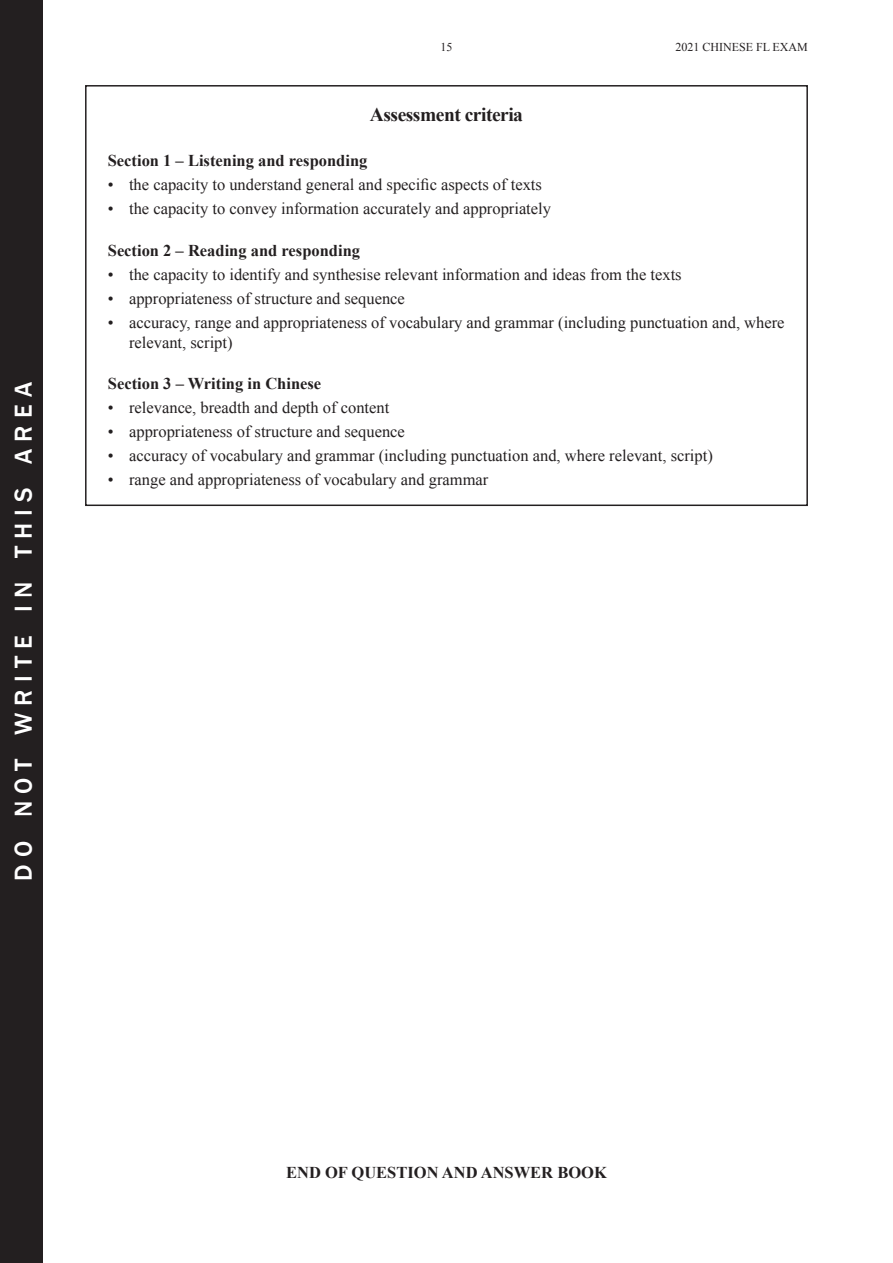
<style>
.page{position:relative;width:893px;height:1263px;background:#fff}
.page>*{position:absolute;margin:0;border:0;box-sizing:border-box;transform-origin:0 0}
.t1{font:500 25.2px "Franklin Gothic";letter-spacing:.285em;color:#fff}
.t2{font:700 19.5px "Times New Roman";letter-spacing:-.025em;color:#231f20}
.t3{font:16.5px/19.8px "Times New Roman";color:#231f20}
.t4{font:700 16.5px "Times New Roman";color:#231f20}
.t5{font:12px "Times New Roman";color:#231f20}
</style>
<div class="page">
<div style="left:0;top:0;width:43px;height:1263px;background:#231f20"></div>
<div style="left:85px;top:85px;width:723px;height:421px;border:2px solid #231f20"></div>
<h1 class="t1" style="left:8px;top:881px;width:500px;rotate:-90deg">do not write in this area</h1>
<p class="t5" style="left:440px;top:39px;width:13px">15</p>
<p class="t5" style="left:675px;top:39px;width:134px">2021 CHINESE FL EXAM</p>
<p class="t2" style="left:370px;top:101px;width:155px">Assessment criteria</p>
<p class="t4" style="left:108px;top:149px;width:261px">Section 1 – Listening and responding</p>
<p class="t3" style="left:108px;top:175px;width:436px">• the capacity to understand general and specific aspects of texts</p>
<p class="t3" style="left:108px;top:199px;width:445px">• the capacity to convey information accurately and appropriately</p>
<p class="t4" style="left:108px;top:239px;width:254px">Section 2 – Reading and responding</p>
<p class="t3" style="left:108px;top:264px;width:575px">• the capacity to identify and synthesise relevant information and ideas from the texts</p>
<p class="t3" style="left:108px;top:288px;width:299px">• appropriateness of structure and sequence</p>
<p class="t3" style="left:129px;top:312px;width:657px;text-indent:-21px">• accuracy, range and appropriateness of vocabulary and grammar (including punctuation and, where relevant, script)</p>
<p class="t4" style="left:108px;top:372px;width:215px">Section 3 – Writing in Chinese</p>
<p class="t3" style="left:108px;top:397px;width:283px">• relevance, breadth and depth of content</p>
<p class="t3" style="left:108px;top:421px;width:299px">• appropriateness of structure and sequence</p>
<p class="t3" style="left:108px;top:445px;width:606px">• accuracy of vocabulary and grammar (including punctuation and, where relevant, script)</p>
<p class="t3" style="left:108px;top:469px;width:382px">• range and appropriateness of vocabulary and grammar</p>
<p class="t4" style="left:286px;top:1161px;width:322px">END OF QUESTION AND ANSWER BOOK</p>
</div>
